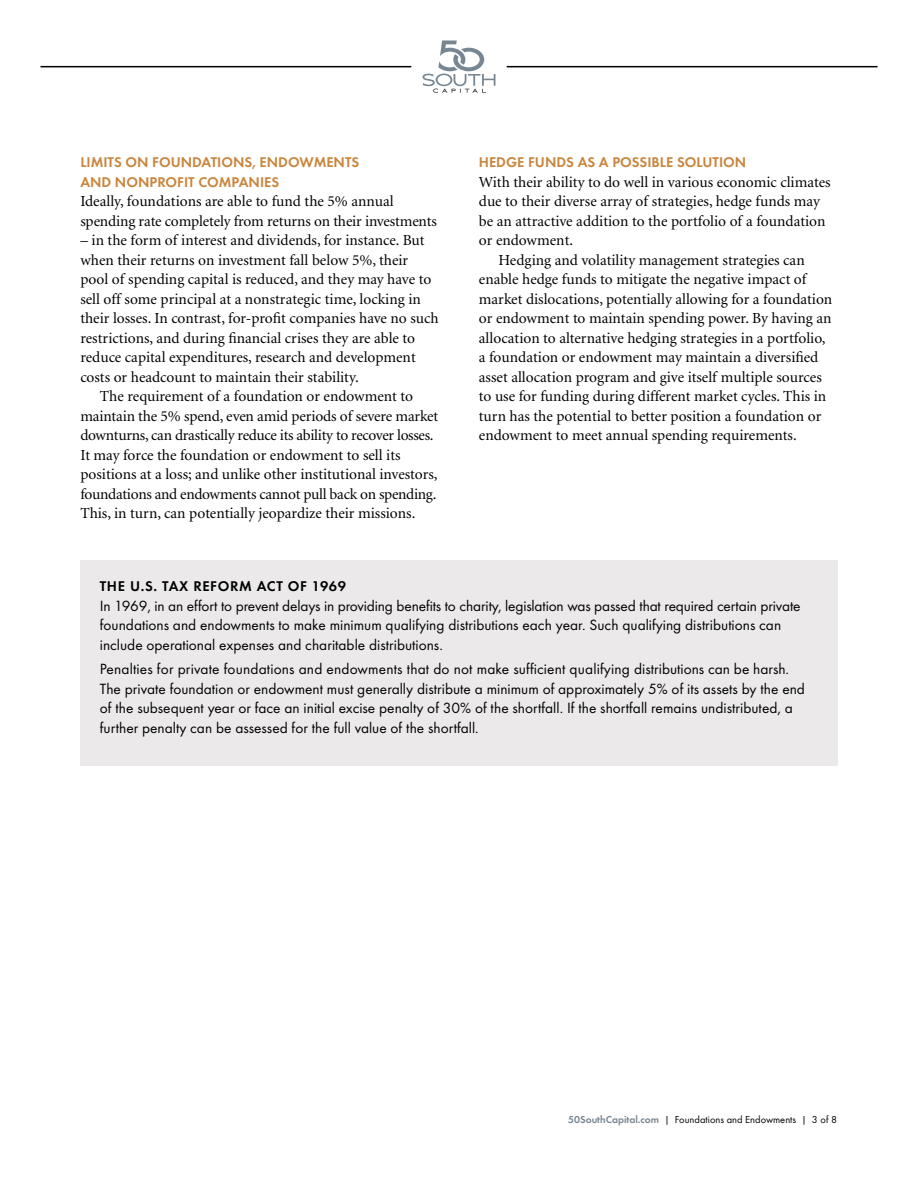
<style>
.page{position:relative;width:918px;height:1188px;background:#fff}
.page>*{position:absolute;margin:0;border:0;box-sizing:border-box;transform-origin:0 0}
.t1{font:15.3px/19.5px "Minion";color:#000}
.t2{font:15.3px/19.5px "Function";color:#000}
.t3{font:15.3px "Minion";letter-spacing:-.02em;color:#000}
.t4{font:700 14.7px/19.5px "Function";color:#c9853c}
.t5{font:700 14.7px "Function";letter-spacing:.045em;color:#000}
.t6{font:10.5px "Function";color:#000}
.s1{font-weight:700;color:#778692}
</style>
<div class="page">
<hr style="left:40px;top:66px;width:371px;height:1px;background:#000">
<hr style="left:507px;top:66px;width:370px;height:1px;background:#000">
<svg style="left:423px;top:40px;width:72px;height:53px"></svg>
<div style="left:80px;top:560px;width:758px;height:206px;background:#ebe9e9"></div>
<p class="t4" style="left:80px;top:153px;width:280px">LIMITS ON FOUNDATIONS, ENDOWMENTS<br>AND NONPROFIT COMPANIES</p>
<p class="t1" style="left:80px;top:192px;width:358px">Ideally, foundations are able to fund the 5% annual spending rate completely from returns on their investments</p>
<p class="t1" style="left:80px;top:231px;width:346px">– in the form of interest and dividends, for instance. But</p>
<p class="t1" style="left:80px;top:251px;width:329px">when their returns on investment fall below 5%, their</p>
<p class="t1" style="left:80px;top:270px;width:352px">pool of spending capital is reduced, and they may have to</p>
<p class="t1" style="left:80px;top:290px;width:342px">sell off some principal at a nonstrategic time, locking in</p>
<p class="t1" style="left:80px;top:309px;width:360px">their losses. In contrast, for-profit companies have no such</p>
<p class="t1" style="left:80px;top:329px;width:336px">restrictions, and during financial crises they are able to</p>
<p class="t1" style="left:80px;top:348px;width:337px">reduce capital expenditures, research and development</p>
<p class="t1" style="left:80px;top:368px;width:280px">costs or headcount to maintain their stability.</p>
<p class="t1" style="left:100px;top:387px;width:315px">The requirement of a foundation or endowment to</p>
<p class="t1" style="left:80px;top:407px;width:360px">maintain the 5% spend, even amid periods of severe market</p>
<p class="t3" style="left:80px;top:428px;width:355px">downturns, can drastically reduce its ability to recover losses.</p>
<p class="t1" style="left:80px;top:446px;width:322px">It may force the foundation or endowment to sell its</p>
<p class="t1" style="left:80px;top:465px;width:359px">positions at a loss; and unlike other institutional investors,</p>
<p class="t3" style="left:80px;top:486px;width:358px">foundations and endowments cannot pull back on spending.</p>
<p class="t1" style="left:80px;top:504px;width:337px">This, in turn, can potentially jeopardize their missions.</p>
<p class="t4" style="left:479px;top:153px;width:269px">HEDGE FUNDS AS A POSSIBLE SOLUTION</p>
<p class="t1" style="left:479px;top:173px;width:353px">With their ability to do well in various economic climates</p>
<p class="t1" style="left:479px;top:192px;width:342px">due to their diverse array of strategies, hedge funds may</p>
<p class="t1" style="left:479px;top:212px;width:348px">be an attractive addition to the portfolio of a foundation</p>
<p class="t1" style="left:479px;top:231px;width:96px">or endowment.</p>
<p class="t1" style="left:498px;top:251px;width:308px">Hedging and volatility management strategies can</p>
<p class="t1" style="left:479px;top:270px;width:329px">enable hedge funds to mitigate the negative impact of</p>
<p class="t1" style="left:479px;top:290px;width:355px">market dislocations, potentially allowing for a foundation</p>
<p class="t1" style="left:479px;top:309px;width:354px">or endowment to maintain spending power. By having an</p>
<p class="t1" style="left:479px;top:329px;width:348px">allocation to alternative hedging strategies in a portfolio,</p>
<p class="t1" style="left:479px;top:348px;width:341px">a foundation or endowment may maintain a diversified</p>
<p class="t1" style="left:479px;top:368px;width:344px">asset allocation program and give itself multiple sources</p>
<p class="t1" style="left:479px;top:387px;width:349px">to use for funding during different market cycles. This in</p>
<p class="t1" style="left:479px;top:407px;width:344px">turn has the potential to better position a foundation or</p>
<p class="t1" style="left:479px;top:426px;width:319px">endowment to meet annual spending requirements.</p>
<p class="t5" style="left:100px;top:578px;width:248px">THE U.S. TAX REFORM ACT OF 1969</p>
<p class="t2" style="left:100px;top:596px;width:702px">In 1969, in an effort to prevent delays in providing benefits to charity, legislation was passed that required certain private foundations and endowments to make minimum qualifying distributions each year. Such qualifying distributions can include operational expenses and charitable distributions.</p>
<p class="t2" style="left:100px;top:659px;width:707px">Penalties for private foundations and endowments that do not make sufficient qualifying distributions can be harsh.<br>The private foundation or endowment must generally distribute a minimum of approximately 5% of its assets by the end of the subsequent year or face an initial excise penalty of 30% of the shortfall. If the shortfall remains undistributed, a further penalty can be assessed for the full value of the shortfall.</p>
<p class="t6" style="left:568px;top:1113px;width:270px"><span class="s1">50SouthCapital.com</span> | Foundations and Endowments | 3 of 8</p>
</div>
